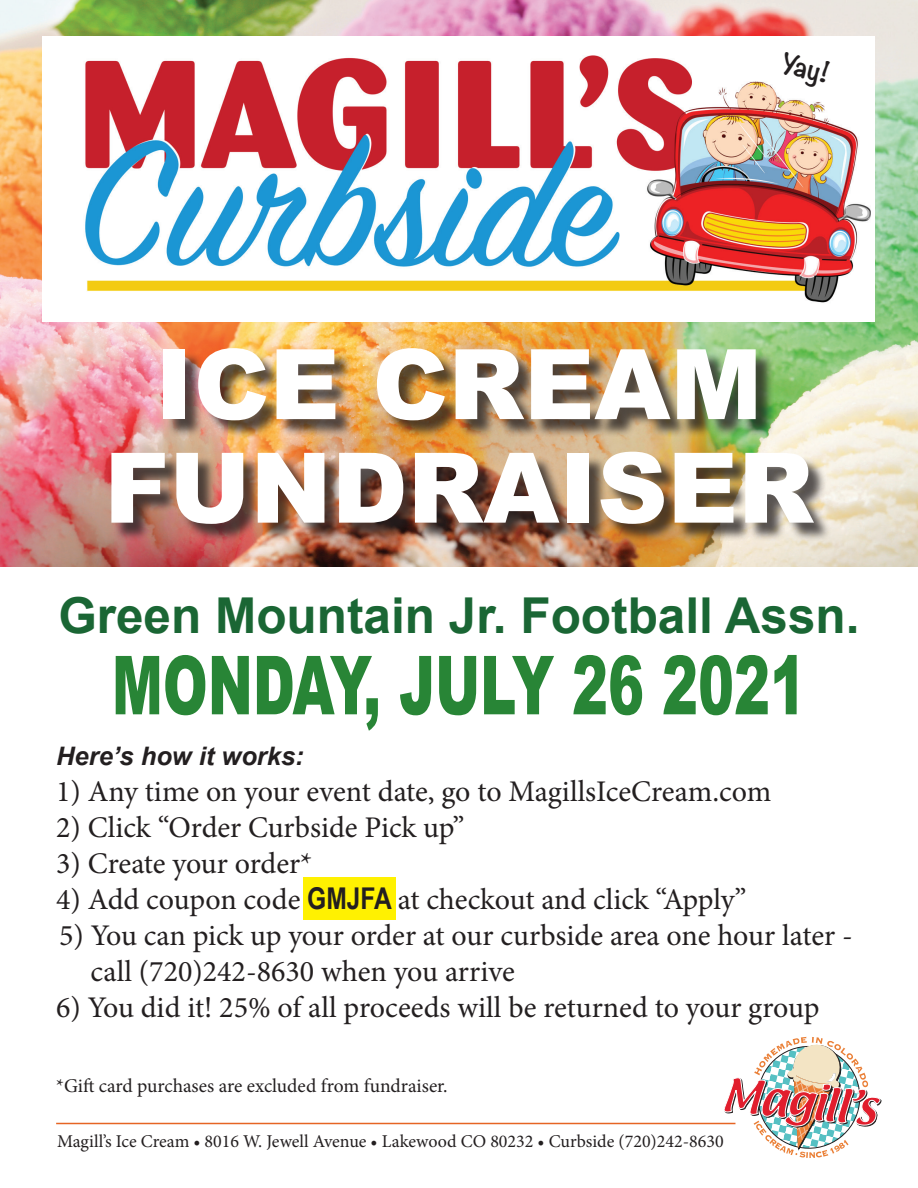
<style>
.page{position:relative;width:918px;height:1188px;background:#fff}
.page>*{position:absolute;margin:0;border:0;box-sizing:border-box;transform-origin:0 0}
.t1{font:900 97.5px/103.5px "Arial";color:#fff;text-align:center}
.t2{font:900 81.6px "Arial";color:#288536;scale:.66 1}
.t3{font:700 49.5px "Arial";color:#1a6634}
.t4{font:30px/36px "Minion Pro";letter-spacing:-.005em;color:#231f20}
.t5{font:italic 700 25.5px "Arial";color:#231f20}
.t6{font:700 25.5px "Noteworthy";color:#231f20}
.t7{font:19.5px "Minion Pro";letter-spacing:-.005em;color:#231f20}
.t8{font:18px "Minion Pro";color:#231f20}
.s1{font-family:"Arial Narrow";font-weight:700}
</style>
<div class="page">
<div style="left:303px;top:878px;width:93px;height:42px;background:#fff101"></div>
<img style="left:0;top:0;width:918px;height:567px">
<div style="left:113px;top:350px;width:719px;height:193px;background:#231f20;opacity:.75"></div>
<img style="left:42px;top:37px;width:832px;height:285px">
<svg style="left:724px;top:1037px;width:157px;height:121px"></svg>
<hr style="left:56px;top:1123px;width:679px;height:1px;background:#e66524">
<p class="t6" style="left:787px;top:40px;width:49px;rotate:12deg">Yay!</p>
<h1 class="t1" style="left:104px;top:330px;width:711px">ICE CREAM<br>FUNDRAISER</h1>
<h3 class="t3" style="left:58px;top:583px;width:803px">Green Mountain Jr. Football Assn.</h3>
<h2 class="t2" style="left:112px;top:626px;width:1053px">MONDAY, JULY 26 2021</h2>
<p class="t5" style="left:56px;top:739px;width:249px">Here’s how it works:</p>
<p class="t4" style="left:56px;top:774px;width:717px">1) Any time on your event date, go to MagillsIceCream.com</p>
<p class="t4" style="left:56px;top:810px;width:410px">2) Click “Order Curbside Pick up”</p>
<p class="t4" style="left:56px;top:846px;width:258px">3) Create your order*</p>
<p class="t4" style="left:56px;top:882px;width:692px">4) Add coupon code <span class="s1">GMJFA</span> at checkout and click “Apply”</p>
<p class="t4" style="left:91px;top:918px;width:764px;text-indent:-31px">5) You can pick up your order at our curbside area one hour later - call (720)242-8630 when you arrive</p>
<p class="t4" style="left:56px;top:990px;width:765px">6) You did it! 25% of all proceeds will be returned to your group</p>
<p class="t7" style="left:56px;top:1073px;width:393px">*Gift card purchases are excluded from fundraiser.</p>
<p class="t8" style="left:57px;top:1129px;width:668px">Magill’s Ice Cream • 8016 W. Jewell Avenue • Lakewood CO 80232 • Curbside (720)242-8630</p>
</div>
